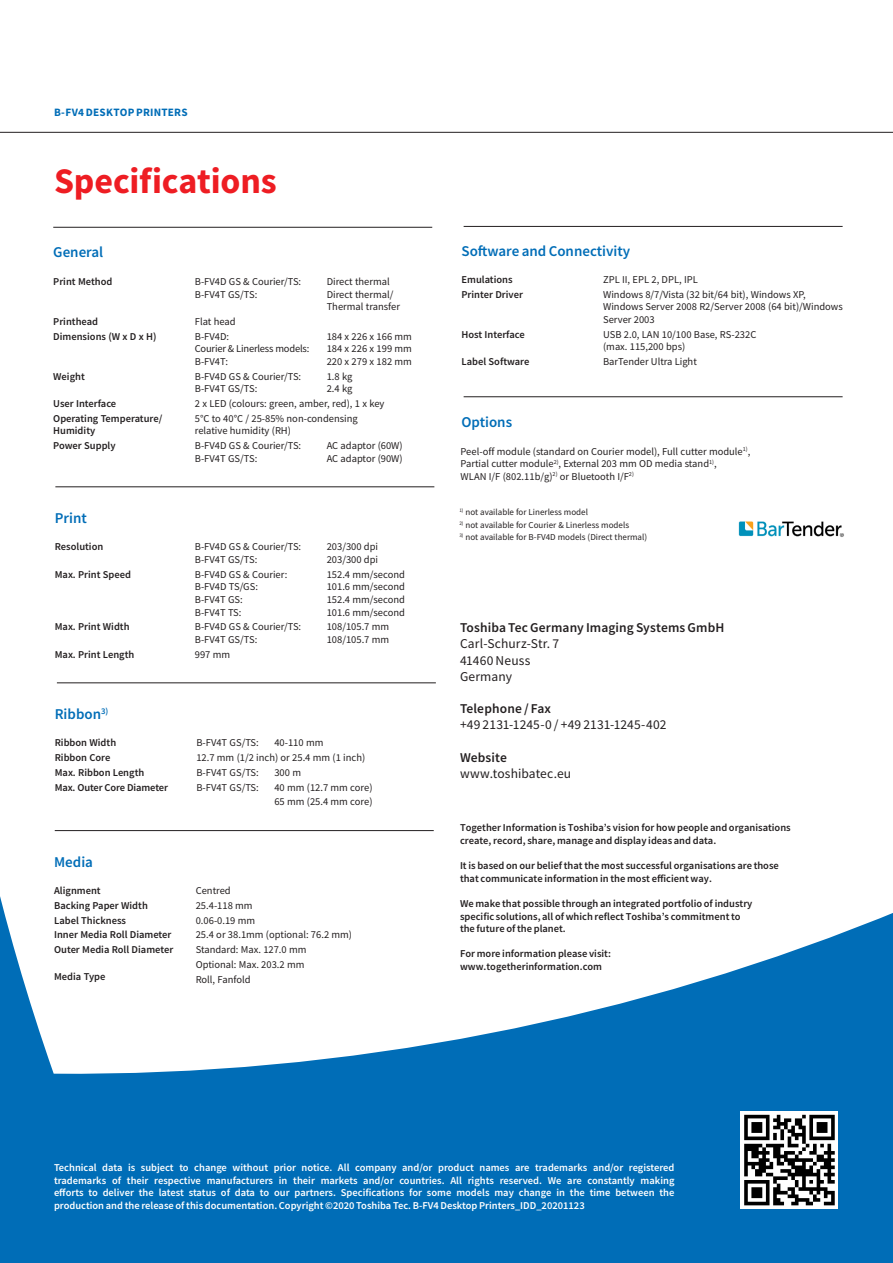
<style>
.page{position:relative;width:893px;height:1263px;background:#fff}
.page>*{position:absolute;margin:0;border:0;box-sizing:border-box;transform-origin:0 0}
.t1{font:700 36px "Toshiba Sans";letter-spacing:-.005em;color:#ee1d23}
.t2{font:500 15px "Toshiba Sans";color:#006db7}
.t3{font:13.5px/16.2px "Toshiba Sans";letter-spacing:.005em;color:#231f20}
.t4{font:500 13.5px "Toshiba Sans";letter-spacing:.01em;color:#231f20}
.t5{font:700 11.25px "Toshiba Sans";letter-spacing:.02em;color:#006db7}
.t6{font:10.5px/14.7px "Toshiba Sans";color:#231f20}
.t7{font:500 10.5px/14.7px "Toshiba Sans";color:#231f20}
.t8{font:500 10.5px/12.6px "Toshiba Sans";color:#fff;text-align:justify}
.t9{font:10.5px "Toshiba Sans";letter-spacing:-.02em;color:#231f20}
.t10{font:9px "Toshiba Sans";color:#231f20}
</style>
<div class="page">
<svg style="left:0;top:896px;width:893px;height:367px;fill:#006db7"></svg>
<hr style="left:0;top:132px;width:893px;height:1px;background:#231f20">
<hr style="left:53px;top:227px;width:379px;height:1px;background:#231f20">
<hr style="left:55px;top:487px;width:379px;height:1px;background:#231f20">
<hr style="left:55px;top:830px;width:379px;height:1px;background:#231f20">
<hr style="left:57px;top:683px;width:379px;height:1px;background:#231f20">
<hr style="left:464px;top:226px;width:379px;height:1px;background:#231f20">
<hr style="left:464px;top:396px;width:379px;height:1px;background:#231f20">
<img style="left:738px;top:521px;width:106px;height:16px">
<div style="left:740px;top:1111px;width:98px;height:98px;background:#fff"></div>
<svg style="left:744px;top:1115px;width:91px;height:90px"></svg>
<p class="t5" style="left:54px;top:104px;width:135px">B-FV4 DESKTOP PRINTERS</p>
<h1 class="t1" style="left:54px;top:156px;width:224px">Specifications</h1>
<h2 class="t2" style="left:53px;top:242px;width:52px">General</h2>
<p class="t7" style="left:53px;top:274px;width:61px">Print Method</p>
<p class="t7" style="left:53px;top:314px;width:105px">Printhead<br>Dimensions (W x D x H)</p>
<p class="t7" style="left:53px;top:369px;width:33px">Weight</p>
<p class="t7" style="left:53px;top:396px;width:111px">User Interface<br>Operating Temperature/</p>
<p class="t7" style="left:53px;top:423px;width:64px">Humidity<br>Power Supply</p>
<h2 class="t2" style="left:55px;top:508px;width:34px">Print</h2>
<p class="t7" style="left:55px;top:539px;width:50px">Resolution</p>
<p class="t7" style="left:55px;top:567px;width:78px">Max. Print Speed</p>
<p class="t7" style="left:55px;top:619px;width:76px">Max. Print Width</p>
<p class="t7" style="left:55px;top:647px;width:81px">Max. Print Length</p>
<p class="t6" style="left:195px;top:274px;width:108px">B-FV4D GS &amp; Courier/TS:</p>
<p class="t6" style="left:327px;top:274px;width:65px">Direct thermal</p>
<p class="t6" style="left:195px;top:287px;width:64px">B-FV4T GS/TS:</p>
<p class="t6" style="left:327px;top:288px;width:75px;line-height:12.6px">Direct thermal/<br>Thermal transfer</p>
<p class="t6" style="left:195px;top:314px;width:42px">Flat head<br>B-FV4D:</p>
<p class="t6" style="left:327px;top:329px;width:87px">184 x 226 x 166 mm</p>
<p class="t9" style="left:195px;top:342px;width:116px">Courier &amp; Linerless models:</p>
<p class="t6" style="left:327px;top:341px;width:87px">184 x 226 x 199 mm</p>
<p class="t6" style="left:195px;top:354px;width:35px">B-FV4T:</p>
<p class="t6" style="left:327px;top:354px;width:87px">220 x 279 x 182 mm</p>
<p class="t6" style="left:195px;top:369px;width:108px">B-FV4D GS &amp; Courier/TS:</p>
<p class="t6" style="left:327px;top:369px;width:27px">1.8 kg</p>
<p class="t6" style="left:195px;top:381px;width:64px">B-FV4T GS/TS:</p>
<p class="t6" style="left:195px;top:381px;width:191px;text-indent:132px">2.4 kg<br>2 x LED (colours: green, amber, red), 1 x key<br>5°C to 40°C / 25-85% non-condensing</p>
<p class="t6" style="left:195px;top:423px;width:108px">relative humidity (RH)<br>B-FV4D GS &amp; Courier/TS:</p>
<p class="t6" style="left:327px;top:438px;width:78px">AC adaptor (60W)</p>
<p class="t6" style="left:195px;top:451px;width:64px">B-FV4T GS/TS:</p>
<p class="t6" style="left:327px;top:451px;width:78px">AC adaptor (90W)</p>
<p class="t6" style="left:195px;top:539px;width:108px">B-FV4D GS &amp; Courier/TS:</p>
<p class="t6" style="left:327px;top:539px;width:53px">203/300 dpi</p>
<p class="t6" style="left:195px;top:552px;width:64px">B-FV4T GS/TS:</p>
<p class="t6" style="left:327px;top:552px;width:53px">203/300 dpi</p>
<p class="t6" style="left:195px;top:567px;width:94px">B-FV4D GS &amp; Courier:</p>
<p class="t6" style="left:327px;top:567px;width:80px">152.4 mm/second</p>
<p class="t6" style="left:195px;top:579px;width:65px">B-FV4D TS/GS:</p>
<p class="t6" style="left:327px;top:579px;width:80px">101.6 mm/second</p>
<p class="t6" style="left:195px;top:592px;width:49px">B-FV4T GS:</p>
<p class="t6" style="left:327px;top:592px;width:80px">152.4 mm/second</p>
<p class="t6" style="left:195px;top:605px;width:48px">B-FV4T TS:</p>
<p class="t6" style="left:327px;top:605px;width:80px">101.6 mm/second</p>
<p class="t6" style="left:195px;top:619px;width:108px">B-FV4D GS &amp; Courier/TS:</p>
<p class="t6" style="left:327px;top:619px;width:64px">108/105.7 mm</p>
<p class="t6" style="left:195px;top:632px;width:64px">B-FV4T GS/TS:</p>
<p class="t6" style="left:327px;top:632px;width:64px">108/105.7 mm</p>
<p class="t6" style="left:195px;top:647px;width:37px">997 mm</p>
<h2 class="t2" style="left:55px;top:704px;width:55px">Ribbon<sup>3)</sup></h2>
<p class="t7" style="left:55px;top:735px;width:115px">Ribbon Width<br>Ribbon Core<br>Max. Ribbon Length<br>Max. Outer Core Diameter</p>
<p class="t6" style="left:196px;top:735px;width:64px">B-FV4T GS/TS:</p>
<p class="t6" style="left:196px;top:735px;width:170px;text-indent:78px">40-110 mm<br>12.7 mm (1/2 inch) or 25.4 mm (1 inch)<br>B-FV4T GS/TS:</p>
<p class="t6" style="left:274px;top:765px;width:28px">300 m</p>
<p class="t6" style="left:196px;top:780px;width:64px">B-FV4T GS/TS:</p>
<p class="t6" style="left:274px;top:780px;width:100px">40 mm (12.7 mm core)<br>65 mm (25.4 mm core)</p>
<h2 class="t2" style="left:54px;top:852px;width:40px">Media</h2>
<p class="t7" style="left:54px;top:883px;width:121px">Alignment<br>Backing Paper Width<br>Label Thickness<br>Inner Media Roll Diameter<br>Outer Media Roll Diameter</p>
<p class="t7" style="left:54px;top:969px;width:53px">Media Type</p>
<p class="t6" style="left:196px;top:883px;width:158px">Centred<br>25.4-118 mm<br>0.06-0.19 mm<br>25.4 or 38.1mm (optional: 76.2 mm)<br>Standard: Max. 127.0 mm<br>Optional: Max. 203.2 mm<br>Roll, Fanfold</p>
<h2 class="t2" style="left:461px;top:241px;width:170px">Software and Connectivity</h2>
<p class="t7" style="left:461px;top:272px;width:63px">Emulations<br>Printer Driver</p>
<p class="t7" style="left:461px;top:327px;width:65px">Host Interface</p>
<p class="t7" style="left:461px;top:354px;width:69px">Label Software</p>
<p class="t6" style="left:603px;top:272px;width:204px">ZPL II, EPL 2, DPL, IPL<br>Windows 8/7/Vista (32 bit/64 bit), Windows XP,</p>
<p class="t6" style="left:603px;top:301px;width:241px;line-height:12.6px">Windows Server 2008 R2/Server 2008 (64 bit)/Windows<br>Server 2003</p>
<p class="t6" style="left:603px;top:328px;width:155px;line-height:12.6px">USB 2.0, LAN 10/100 Base, RS-232C (max. 115,200 bps)</p>
<p class="t6" style="left:603px;top:354px;width:95px">BarTender Ultra Light</p>
<h2 class="t2" style="left:461px;top:413px;width:52px">Options</h2>
<p class="t6" style="left:461px;top:445px;width:291px;line-height:12.6px">Peel-off module (standard on Courier model), Full cutter module<sup>1)</sup>,<br>Partial cutter module<sup>2)</sup>, External 203 mm OD media stand<sup>1)</sup>,<br>WLAN I/F (802.11b/g)<sup>2)</sup> or Bluetooth I/F<sup>2)</sup></p>
<p class="t10" style="left:459px;top:506px;width:130px"><sup>1)</sup> not available for Linerless model</p>
<p class="t10" style="left:459px;top:519px;width:171px"><sup>2)</sup> not available for Courier &amp; Linerless models</p>
<p class="t10" style="left:459px;top:532px;width:189px"><sup>3)</sup> not available for B-FV4D models (Direct thermal)</p>
<p class="t4" style="left:460px;top:619px;width:266px">Toshiba Tec Germany Imaging Systems GmbH</p>
<p class="t3" style="left:460px;top:636px;width:101px">Carl-Schurz-Str. 7<br>41460 Neuss<br>Germany</p>
<p class="t4" style="left:460px;top:700px;width:93px">Telephone / Fax</p>
<p class="t3" style="left:460px;top:717px;width:208px">+49 2131-1245-0 / +49 2131-1245-402</p>
<p class="t4" style="left:460px;top:748px;width:48px">Website</p>
<p class="t3" style="left:460px;top:765px;width:113px">www.toshibatec.eu</p>
<p class="t7" style="left:460px;top:821px;width:332px;line-height:12.6px">Together Information is Toshiba’s vision for how people and organisations create, record, share, manage and display ideas and data.</p>
<p class="t7" style="left:460px;top:859px;width:320px;line-height:12.6px">It is based on our belief that the most successful organisations are those that communicate information in the most efficient way.</p>
<p class="t7" style="left:460px;top:897px;width:294px;line-height:12.6px">We make that possible through an integrated portfolio of industry specific solutions, all of which reflect Toshiba’s commitment to the future of the planet.</p>
<p class="t7" style="left:460px;top:947px;width:152px;line-height:12.6px">For more information please visit: www.togetherinformation.com</p>
<p class="t8" style="left:54px;top:1161px;width:622px">Technical data is subject to change without prior notice. All company and/or product names are trademarks and/or registered trademarks of their respective manufacturers in their markets and/or countries. All rights reserved. We are constantly making efforts to deliver the latest status of data to our partners. Specifications for some models may change in the time between the production and the release of this documentation. Copyright ©2020 Toshiba Tec. B-FV4 Desktop Printers_IDD_20201123</p>
</div>
